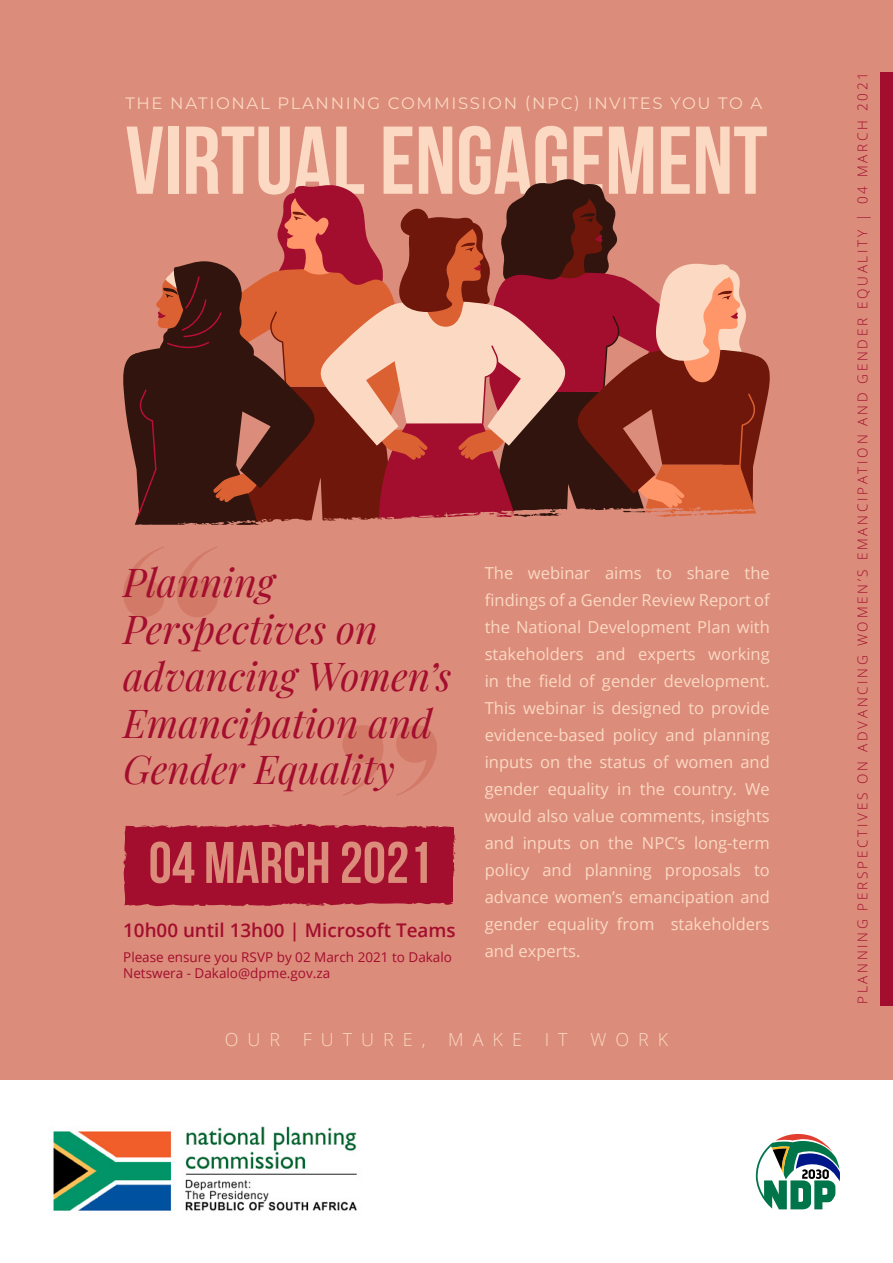
<style>
.page{position:relative;width:893px;height:1263px;background:#fff}
.page>*{position:absolute;margin:0;border:0;box-sizing:border-box;transform-origin:0 0}
.t1{font:96px "Bebas Neue";color:#fcd9c2}
.t2{font:58.5px "Bebas Neue";color:#db8c7a}
.t3{font:italic 39px/46.8px "Playfair Display";color:#a30d2e}
.t4{font:600 18.75px "Open Sans";color:#a30d2e}
.t5{font:300 18px "Open Sans";letter-spacing:.5em;color:#fcd9c2}
.t6{font:16.5px/27px "Open Sans";color:#fcd9c2;text-align:justify}
.t7{font:16.5px "Montserrat";letter-spacing:.1em;color:#fcd9c2}
.t8{font:300 13.5px "Open Sans";letter-spacing:.2em;color:#a30d2e}
.t9{font:13.5px/16.2px "Open Sans";color:#a30d2e}
</style>
<div class="page">
<div style="left:0;top:0;width:893px;height:1128px;background:#db8c7a"></div>
<svg style="left:123px;top:824px;width:333px;height:82px;background:#a61432"></svg>
<svg style="left:123px;top:179px;width:647px;height:346px"></svg>
<svg style="left:123px;top:547px;width:95px;height:70px"></svg>
<svg style="left:343px;top:725px;width:94px;height:71px"></svg>
<div style="left:0;top:1081px;width:893px;height:182px;background:#fff"></div>
<svg style="left:756px;top:1134px;width:84px;height:75px"></svg>
<img style="left:52px;top:1126px;width:305px;height:85px">
<div style="left:880px;top:72px;width:13px;height:934px;background:#a30d2e"></div>
<p class="t7" style="left:125px;top:92px;width:638px">THE NATIONAL PLANNING COMMISSION (NPC) INVITES YOU TO A</p>
<h1 class="t1" style="left:125px;top:108px;width:644px">VIRTUAL ENGAGEMENT</h1>
<h3 class="t3" style="left:123px;top:556px;width:330px">Planning<br>Perspectives on advancing Women’s<br>Emancipation and<br>Gender Equality</h3>
<h2 class="t2" style="left:149px;top:831px;width:285px">04 MARCH 2021</h2>
<p class="t4" style="left:123px;top:917px;width:334px">10h00 until 13h00 | Microsoft Teams</p>
<p class="t9" style="left:123px;top:949px;width:330px">Please ensure you RSVP by 02 March 2021 to Dakalo<br>Netswera - Dakalo@dpme.gov.za</p>
<p class="t6" style="left:485px;top:559px;width:287px">The webinar aims to share the findings of a Gender Review Report of the National Development Plan with stakeholders and experts working in the field of gender development.<br>This webinar is designed to provide evidence-based policy and planning inputs on the status of women and gender equality in the country. We would also value comments, insights and inputs on the NPC’s long-term policy and planning proposals to advance women’s emancipation and gender equality from stakeholders and experts.</p>
<p class="t5" style="left:225px;top:1027px;width:57px">OUR</p>
<p class="t5" style="left:303px;top:1027px;width:124px">FUTURE,</p>
<p class="t5" style="left:448px;top:1027px;width:75px">MAKE</p>
<p class="t5" style="left:545px;top:1027px;width:24px">I T</p>
<p class="t5" style="left:590px;top:1027px;width:79px">WORK</p>
<p class="t8" style="left:853px;top:1004px;width:933px;rotate:-90deg">PLANNING PERSPECTIVES ON ADVANCING WOMEN’S EMANCIPATION AND GENDER EQUALITY | 04 MARCH 2021</p>
</div>
